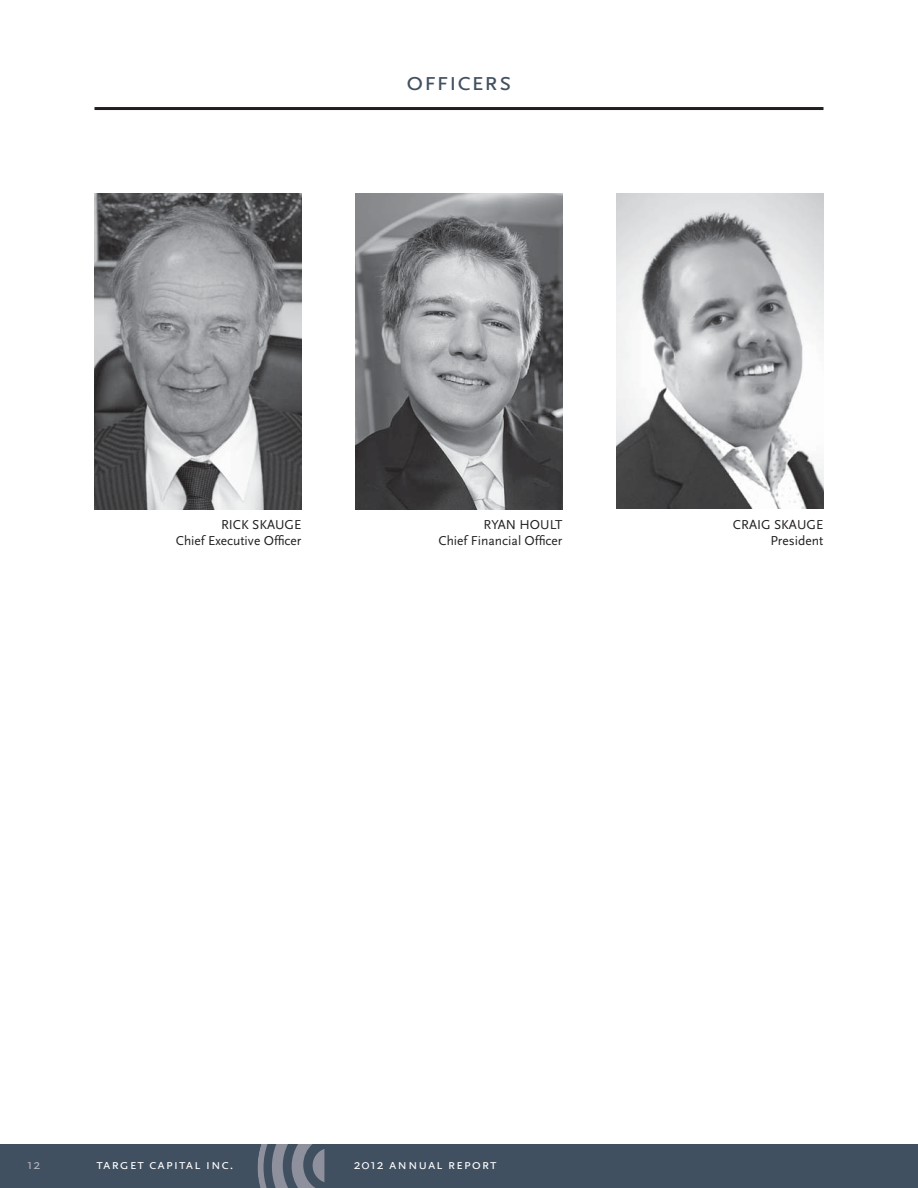
<style>
.page{position:relative;width:918px;height:1188px;background:#fff}
.page>*{position:absolute;margin:0;border:0;box-sizing:border-box;transform-origin:0 0}
.t1{font:27px "Scala Sans Caps";color:#415060}
.t2{font:14.4px "Scala Sans Caps";letter-spacing:.06em;color:#fff}
.t3{font:14.25px "Scala Sans Caps";letter-spacing:.06em;color:#fff}
.t4{font:14.25px "Scala Sans Caps";color:#b4b5bd}
.t5{font:13.5px/15.8px "Scala Sans";color:#231f20;text-align:right}
</style>
<div class="page">
<hr style="left:94px;top:107px;width:730px;height:3px;background:#231f20">
<div style="left:0;top:1145px;width:918px;height:43px;background:#415060"></div>
<svg style="left:257px;top:1145px;width:67px;height:43px"></svg>
<img style="left:94px;top:194px;width:207px;height:315px">
<img style="left:355px;top:194px;width:207px;height:315px">
<img style="left:616px;top:193px;width:207px;height:315px">
<h1 class="t1" style="left:406px;top:65px;width:107px">officers</h1>
<p class="t5" style="left:176px;top:518px;width:127px">RICK SKAUGE<br>Chief Executive Officer</p>
<p class="t5" style="left:439px;top:518px;width:125px">RYAN HOULT<br>Chief Financial Officer</p>
<p class="t5" style="left:733px;top:518px;width:92px">CRAIG SKAUGE<br>President</p>
<p class="t4" style="left:27px;top:1156px;width:15px">12</p>
<p class="t2" style="left:96px;top:1156px;width:139px">target capital inc.</p>
<p class="t3" style="left:354px;top:1156px;width:144px">2012 annual report</p>
</div>
